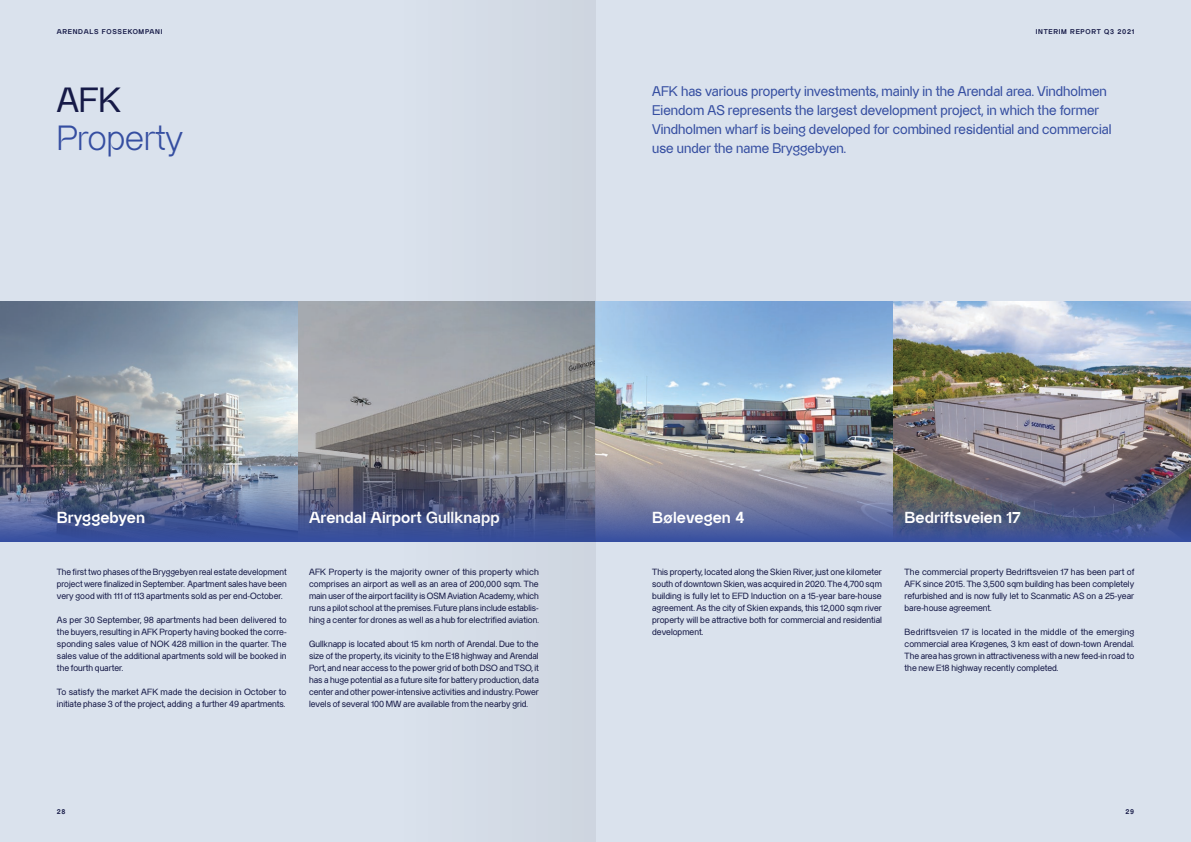
<style>
.page{position:relative;width:1191px;height:842px;background:#dae2ed}
.page>*{position:absolute;margin:0;border:0;box-sizing:border-box;transform-origin:0 0}
.t1{font:300 35px "Almarena Display";color:#354ea1}
.t2{font:35px "Almarena Display";color:#161a47}
.t3{font:700 16px "Almarena Display";color:#fff}
.t4{font:14px/19px "Almarena Display";color:#354ea1}
.t5{font:9px/12px "Almarena";color:#161a47;text-align:justify}
.t6{font:700 7px "Almarena";letter-spacing:.1em;color:#161a47}
</style>
<div class="page">
<img style="left:0;top:301px;width:1191px;height:150px">
<img style="left:0;top:451px;width:1191px;height:90px">
<svg style="left:393px;top:0;width:202px;height:842px;fill:#d2d9e4"></svg>
<p class="t6" style="left:57px;top:27px;width:107px">ARENDALS FOSSEKOMPANI</p>
<p class="t6" style="left:1035px;top:27px;width:100px">INTERIM REPORT Q3 2021</p>
<h1 class="t2" style="left:57px;top:80px;width:66px">AFK</h1>
<h1 class="t1" style="left:57px;top:118px;width:128px">Property</h1>
<p class="t4" style="left:652px;top:81px;width:461px">AFK has various property investments, mainly in the Arendal area. Vindholmen Eiendom AS represents the largest development project, in which the former Vindholmen wharf is being developed for combined residential and commercial use under the name Bryggebyen.</p>
<h2 class="t3" style="left:57px;top:508px;width:90px">Bryggebyen</h2>
<p class="t5" style="left:57px;top:566px;width:231px">The first two phases of the Bryggebyen real estate development project were finalized in September. Apartment sales have been very good with 111 of 113 apartments sold as per end-October.</p>
<p class="t5" style="left:57px;top:614px;width:231px">As per 30 September, 98 apartments had been delivered to the buyers, resulting in AFK Property having booked the corre&shy;sponding sales value of NOK 428 million in the quarter. The sales value of the additional apartments sold will be booked in the fourth quarter.</p>
<p class="t5" style="left:57px;top:686px;width:231px">To satisfy the market AFK made the decision in October to initiate phase 3 of the project, adding a further 49 apartments.</p>
<h2 class="t3" style="left:309px;top:508px;width:192px">Arendal Airport Gullknapp</h2>
<p class="t5" style="left:309px;top:566px;width:231px">AFK Property is the majority owner of this property which comprises an airport as well as an area of 200,000 sqm. The main user of the airport facility is OSM Aviation Academy, which runs a pilot school at the premises. Future plans include establis&shy;hing a center for drones as well as a hub for electrified aviation.</p>
<p class="t5" style="left:309px;top:638px;width:231px">Gullknapp is located about 15 km north of Arendal. Due to the size of the property, its vicinity to the E18 highway and Arendal Port, and near access to the power grid of both DSO and TSO, it has a huge potential as a future site for battery production, data center and other power-intensive activities and industry. Power levels of several 100 MW are available from the nearby grid.</p>
<h2 class="t3" style="left:652px;top:508px;width:94px">Bølevegen 4</h2>
<p class="t5" style="left:652px;top:566px;width:231px">This property, located along the Skien River, just one kilometer south of downtown Skien, was acquired in 2020. The 4,700 sqm building is fully let to EFD Induction on a 15-year bare-house agreement. As the city of Skien expands, this 12,000 sqm river property will be attractive both for commercial and residential development.</p>
<h2 class="t3" style="left:904px;top:508px;width:118px">Bedriftsveien 17</h2>
<p class="t5" style="left:904px;top:566px;width:231px">The commercial property Bedriftsveien 17 has been part of AFK since 2015. The 3,500 sqm building has been completely refurbished and is now fully let to Scanmatic AS on a 25-year bare-house agreement.</p>
<p class="t5" style="left:904px;top:626px;width:231px">Bedriftsveien 17 is located in the middle of the emerging commercial area Krøgenes, 3 km east of down-town Arendal.<br>The area has grown in attractiveness with a new feed-in road to the new E18 highway recently completed.</p>
<p class="t6" style="left:57px;top:807px;width:10px">28</p>
<p class="t6" style="left:1125px;top:807px;width:10px">29</p>
</div>
